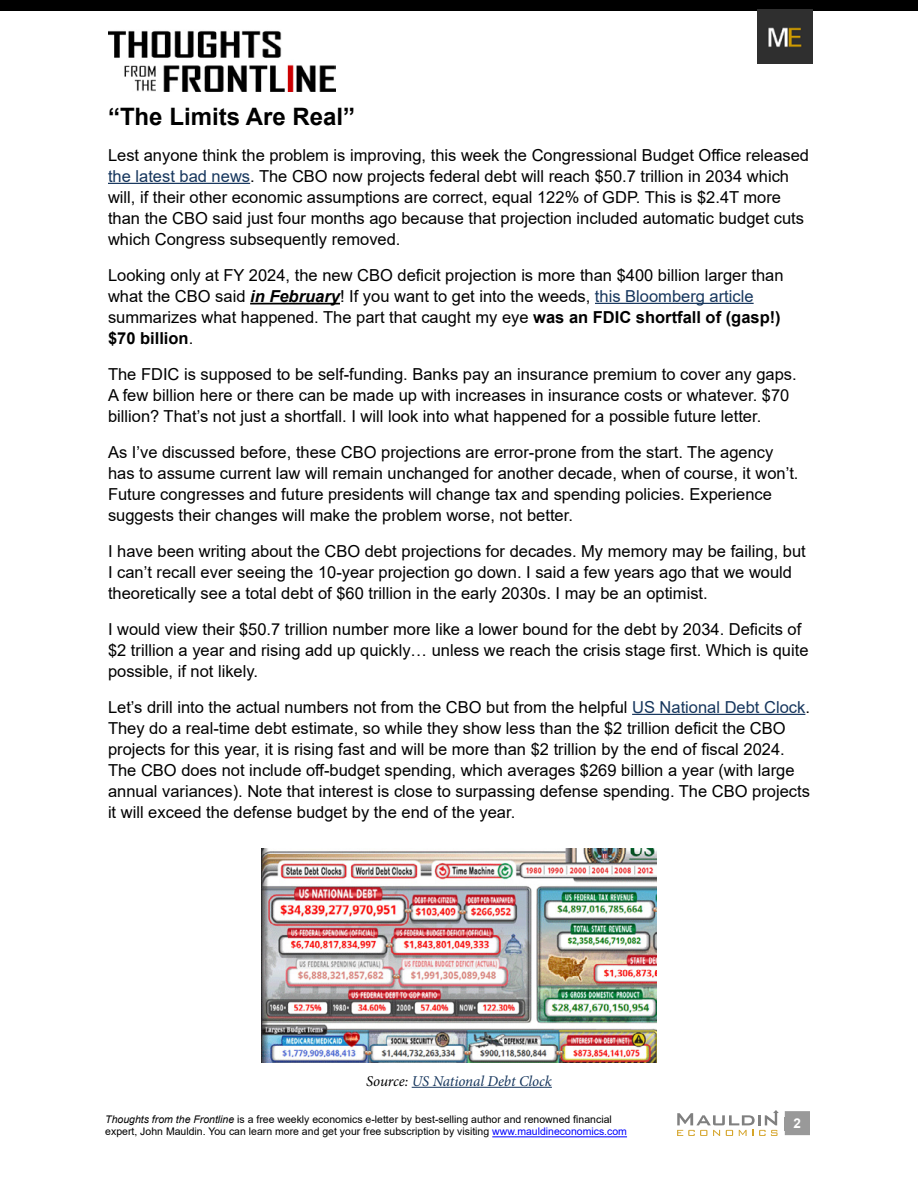
<style>
.page{position:relative;width:918px;height:1188px;background:#fff}
.page>*{position:absolute;margin:0;border:0;box-sizing:border-box;transform-origin:0 0}
.t1{font:700 24px "Arial";color:#000}
.t2{font:16.5px/21px "Arial";color:#000}
.t3{font:italic 15px "Minion Pro";letter-spacing:-.01em;color:#16365d}
.t4{font:700 13.5px "Arial";color:#fff}
.t5{font:10.5px/12.6px "Arial";color:#000}
.s1{color:#16365d}
.s2{font-weight:700;font-style:italic}
.s3{font-weight:700}
.s4{color:#000}
.s5{font-style:italic}
.s6{color:#00f}
</style>
<div class="page">
<div style="left:785px;top:1111px;width:25px;height:24px;background:#999"></div>
<hr style="left:492px;top:1136px;width:135px;height:1px;background:#00f">
<img style="left:108px;top:30px;width:228px;height:62px">
<div style="left:0;top:0;width:918px;height:11px;background:#000"></div>
<img style="left:758px;top:9px;width:55px;height:55px">
<svg style="left:677px;top:1110px;width:102px;height:26px"></svg>
<hr style="left:108px;top:183px;width:142px;height:1px;background:#16365d">
<hr style="left:250px;top:303px;width:90px;height:1px;background:#000">
<hr style="left:595px;top:303px;width:159px;height:1px;background:#16365d">
<hr style="left:632px;top:714px;width:173px;height:1px;background:#16365d">
<hr style="left:412px;top:1087px;width:140px;height:1px;background:#16365d">
<img style="left:261px;top:848px;width:396px;height:215px">
<h1 class="t1" style="left:108px;top:100px;width:249px">“The Limits Are Real”</h1>
<p class="t2" style="left:108px;top:144px;width:703px">Lest anyone think the problem is improving, this week the Congressional Budget Office released <span class="s1">the latest bad news</span>. The CBO now projects federal debt will reach $50.7 trillion in 2034 which will, if their other economic assumptions are correct, equal 122% of GDP. This is $2.4T more than the CBO said just four months ago because that projection included automatic budget cuts which Congress subsequently removed.</p>
<p class="t2" style="left:108px;top:264px;width:677px">Looking only at FY 2024, the new CBO deficit projection is more than $400 billion larger than what the CBO said <span class="s2">in February</span>! If you want to get into the weeds, <span class="s1">this Bloomberg article </span>summarizes what happened. The part that caught my eye <span class="s3">was an FDIC shortfall of (gasp!) $70 billion</span>.</p>
<p class="t2" style="left:108px;top:364px;width:690px">The FDIC is supposed to be self-funding. Banks pay an insurance premium to cover any gaps.<br>A few billion here or there can be made up with increases in insurance costs or whatever. $70 billion? That’s not just a shortfall. I will look into what happened for a possible future letter.</p>
<p class="t2" style="left:108px;top:442px;width:692px">As I’ve discussed before, these CBO projections are error-prone from the start. The agency has to assume current law will remain unchanged for another decade, when of course, it won’t.<br>Future congresses and future presidents will change tax and spending policies. Experience suggests their changes will make the problem worse, not better.</p>
<p class="t2" style="left:108px;top:541px;width:699px">I have been writing about the CBO debt projections for decades. My memory may be failing, but<br>I can’t recall ever seeing the 10-year projection go down. I said a few years ago that we would theoretically see a total debt of $60 trillion in the early 2030s. I may be an optimist.</p>
<p class="t2" style="left:108px;top:619px;width:702px">I would view their $50.7 trillion number more like a lower bound for the debt by 2034. Deficits of $2 trillion a year and rising add up quickly… unless we reach the crisis stage first. Which is quite possible, if not likely.</p>
<p class="t2" style="left:108px;top:697px;width:703px">Let’s drill into the actual numbers not from the CBO but from the helpful <span class="s1">US National Debt Clock</span>.<br>They do a real-time debt estimate, so while they show less than the $2 trillion deficit the CBO projects for this year, it is rising fast and will be more than $2 trillion by the end of fiscal 2024.<br>The CBO does not include off-budget spending, which averages $269 billion a year (with large annual variances). Note that interest is close to surpassing defense spending. The CBO projects it will exceed the defense budget by the end of the year.</p>
<p class="t3" style="left:366px;top:1071px;width:187px"><span class="s4">Source:</span> US National Debt Clock</p>
<p class="t5" style="left:105px;top:1113px;width:523px"><span class="s5">Thoughts from the Frontline</span> is a free weekly economics e-letter by best-selling author and renowned financial expert, John Mauldin. You can learn more and get your free subscription by visiting <span class="s6">www.mauldineconomics.com</span></p>
<p class="t4" style="left:794px;top:1113px;width:9px">2</p>
</div>
